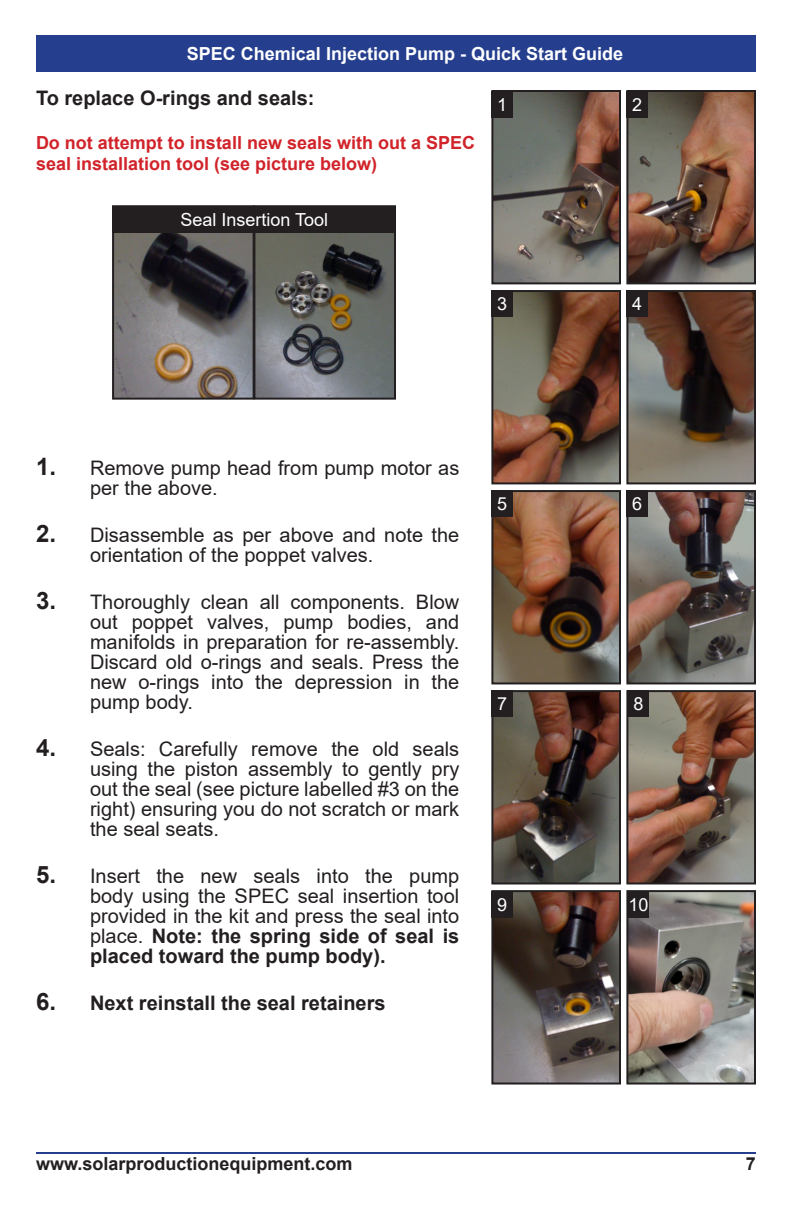
<style>
.page{position:relative;width:792px;height:1224px;background:#fff}
.page>*{position:absolute;margin:0;border:0;box-sizing:border-box;transform-origin:0 0}
.t1{font:20px/20px "Arial";color:#231f20;text-align:justify}
.Spec_Table__Value{font:700 20px "Arial";color:#231f20}
.Spec_Table__Value-2{font:700 18px/21.6px "Arial";color:#d1232a}
.t2{font:700 18px "Arial";color:#fff}
.t3{font:700 18px "Arial";color:#231f20}
.Spec_Table__Value-3{font:18px "Arial";color:#fff}
.s1{font-weight:700;font-size:24px}
.s2{font-weight:700}
.s3{font-size:24px}
</style>
<div class="page">
<div style="left:36px;top:35px;width:720px;height:37px;background:#253f8e"></div>
<hr style="left:36px;top:1152px;width:720px;height:2px;background:#253f8e">
<img style="left:629px;top:93px;width:124px;height:188px">
<div style="left:626px;top:90px;width:130px;height:194px;border:2px solid #231f20"></div>
<img style="left:494px;top:293px;width:124px;height:188px">
<div style="left:491px;top:290px;width:130px;height:194px;border:2px solid #231f20"></div>
<img style="left:629px;top:293px;width:124px;height:188px">
<div style="left:626px;top:290px;width:130px;height:194px;border:2px solid #231f20"></div>
<img style="left:629px;top:493px;width:124px;height:188px">
<div style="left:626px;top:490px;width:130px;height:194px;border:2px solid #231f20"></div>
<img style="left:494px;top:493px;width:124px;height:188px">
<div style="left:491px;top:490px;width:130px;height:194px;border:2px solid #231f20"></div>
<img style="left:494px;top:693px;width:124px;height:188px">
<div style="left:491px;top:690px;width:130px;height:194px;border:2px solid #231f20"></div>
<img style="left:629px;top:693px;width:124px;height:188px">
<div style="left:626px;top:690px;width:130px;height:194px;border:2px solid #231f20"></div>
<img style="left:494px;top:893px;width:124px;height:189px">
<div style="left:491px;top:890px;width:130px;height:195px;border:2px solid #231f20"></div>
<img style="left:629px;top:893px;width:124px;height:189px">
<div style="left:626px;top:890px;width:130px;height:195px;border:2px solid #231f20"></div>
<img style="left:494px;top:93px;width:124px;height:188px">
<div style="left:491px;top:90px;width:130px;height:194px;border:2px solid #231f20"></div>
<div style="left:491px;top:91px;width:22px;height:27px;background:#231f20"></div>
<div style="left:626px;top:91px;width:22px;height:27px;background:#231f20"></div>
<div style="left:491px;top:290px;width:22px;height:27px;background:#231f20"></div>
<div style="left:626px;top:290px;width:22px;height:27px;background:#231f20"></div>
<div style="left:491px;top:490px;width:22px;height:27px;background:#231f20"></div>
<div style="left:626px;top:490px;width:22px;height:27px;background:#231f20"></div>
<div style="left:491px;top:690px;width:22px;height:27px;background:#231f20"></div>
<div style="left:628px;top:690px;width:21px;height:27px;background:#231f20"></div>
<div style="left:491px;top:891px;width:22px;height:27px;background:#231f20"></div>
<div style="left:628px;top:891px;width:21px;height:27px;background:#231f20"></div>
<img style="left:115px;top:233px;width:278px;height:164px">
<div style="left:253px;top:205px;width:143px;height:195px;border:2px solid #231f20"></div>
<div style="left:112px;top:205px;width:143px;height:195px;border:2px solid #231f20"></div>
<div style="left:113px;top:206px;width:283px;height:27px;background:#231f20"></div>
<p class="t2" style="left:187px;top:41px;width:438px">SPEC Chemical Injection Pump - Quick Start Guide</p>
<p class="Spec_Table__Value" style="left:36px;top:84px;width:280px">To replace O-rings and seals:</p>
<p class="Spec_Table__Value-2" style="left:36px;top:132px;width:441px">Do not attempt to install new seals with out a SPEC seal installation tool (see picture below)</p>
<p class="Spec_Table__Value-3" style="left:180px;top:207px;width:149px">Seal Insertion Tool</p>
<p class="Spec_Table__Value-3" style="left:497px;top:92px;width:12px">1</p>
<p class="Spec_Table__Value-3" style="left:632px;top:92px;width:12px">2</p>
<p class="Spec_Table__Value-3" style="left:497px;top:291px;width:12px">3</p>
<p class="Spec_Table__Value-3" style="left:632px;top:292px;width:12px">4</p>
<p class="t1" style="left:90px;top:458px;width:371px;text-indent:-54px"><span class="s1">1.</span> Remove pump head from pump motor as per the above.</p>
<p class="t1" style="left:90px;top:525px;width:371px;text-indent:-54px"><span class="s1">2.</span> Disassemble as per above and note the orientation of the poppet valves.</p>
<p class="t1" style="left:90px;top:592px;width:371px;text-indent:-54px"><span class="s1">3.</span> Thoroughly clean all components. Blow out poppet valves, pump bodies, and manifolds in preparation for re-assembly.<br>Discard old o-rings and seals. Press the new o-rings into the depression in the pump body.</p>
<p class="t1" style="left:90px;top:739px;width:371px;text-indent:-54px"><span class="s1">4.</span> Seals: Carefully remove the old seals using the piston assembly to gently pry out the seal (see picture labelled #3 on the right) ensuring you do not scratch or mark the seal seats.</p>
<p class="t1" style="left:90px;top:866px;width:371px;text-indent:-54px"><span class="s1">5.</span> Insert the new seals into the pump body using the SPEC seal insertion tool provided in the kit and press the seal into place. <span class="s2">Note: the spring side of seal is placed toward the pump body).</span></p>
<p class="Spec_Table__Value" style="left:36px;top:989px;width:351px"><span class="s3">6.</span> Next reinstall the seal retainers</p>
<p class="Spec_Table__Value-3" style="left:497px;top:491px;width:12px">5</p>
<p class="Spec_Table__Value-3" style="left:632px;top:491px;width:12px">6</p>
<p class="Spec_Table__Value-3" style="left:497px;top:691px;width:12px">7</p>
<p class="Spec_Table__Value-3" style="left:633px;top:691px;width:12px">8</p>
<p class="Spec_Table__Value-3" style="left:497px;top:892px;width:12px">9</p>
<p class="Spec_Table__Value-3" style="left:628px;top:892px;width:22px">10</p>
<p class="t3" style="left:36px;top:1151px;width:318px">www.solarproductionequipment.com</p>
<p class="t3" style="left:746px;top:1151px;width:12px">7</p>
</div>
